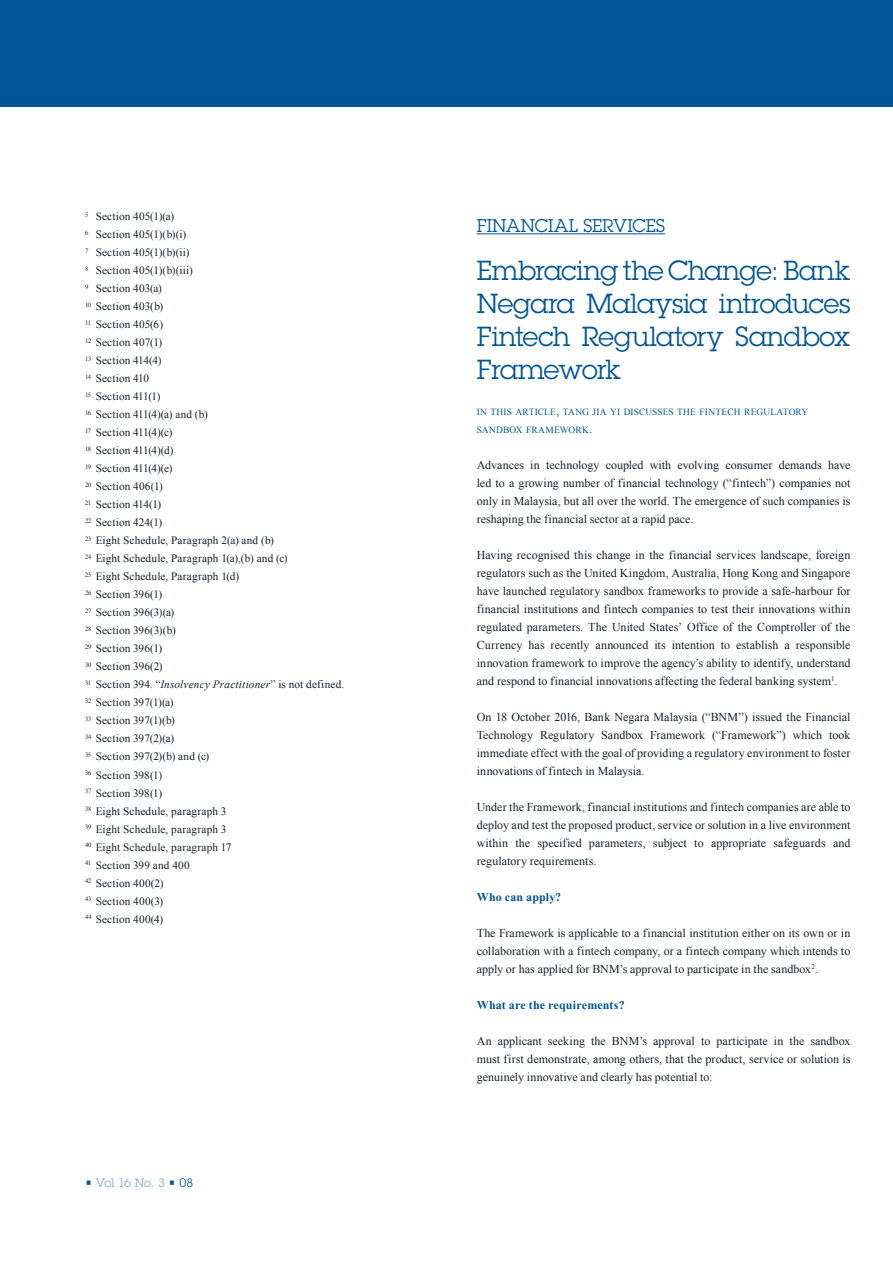
<style>
.page{position:relative;width:893px;height:1263px;background:#fff}
.page>*{position:absolute;margin:0;border:0;box-sizing:border-box;transform-origin:0 0}
.t1{font:27px/33px "Lubalin Graph Std";letter-spacing:-.015em;color:#005596;text-align:justify}
.t2{font:18px "Lubalin Graph Std";letter-spacing:-.005em;color:#005596}
.t3{font:12px/18px "Times New Roman";letter-spacing:.005em;color:#152128;text-align:justify}
.t4{font:700 12px "Times New Roman";letter-spacing:.01em;color:#005596}
.t5{font:12px "Lubalin Graph Std";letter-spacing:-.015em;color:#80aacb}
.t6{font:11.25px/18px "Times New Roman";letter-spacing:.01em;color:#152128}
.t7{font:9.45px/18px "Times New Roman";letter-spacing:.01em;color:#005596}
.s1{font-style:italic}
.s2{font-size:13.5px}
.s3{color:#005596}
</style>
<div class="page">
<div style="left:0;top:0;width:893px;height:106px;background:#005596"></div>
<hr style="left:477px;top:233px;width:188px;height:1px;background:#005596">
<p class="t6" style="left:85px;top:207px;width:261px"><sup>5</sup> Section 405(1)(a)<br><sup>6</sup> Section 405(1)(b)(i)<br><sup>7</sup> Section 405(1)(b)(ii)<br><sup>8</sup> Section 405(1)(b)(iii)<br><sup>9</sup> Section 403(a)<br><sup>10</sup> Section 403(b)<br><sup>11</sup> Section 405(6)<br><sup>12</sup> Section 407(1)<br><sup>13</sup> Section 414(4)<br><sup>14</sup> Section 410<br><sup>15</sup> Section 411(1)<br><sup>16</sup> Section 411(4)(a) and (b)<br><sup>17</sup> Section 411(4)(c)<br><sup>18</sup> Section 411(4)(d)<br><sup>19</sup> Section 411(4)(e)<br><sup>20</sup> Section 406(1)<br><sup>21</sup> Section 414(1)<br><sup>22</sup> Section 424(1)<br><sup>23</sup> Eight Schedule, Paragraph 2(a) and (b)<br><sup>24</sup> Eight Schedule, Paragraph 1(a),(b) and (c)<br><sup>25</sup> Eight Schedule, Paragraph 1(d)<br><sup>26</sup> Section 396(1)<br><sup>27</sup> Section 396(3)(a)<br><sup>28</sup> Section 396(3)(b)<br><sup>29</sup> Section 396(1)<br><sup>30</sup> Section 396(2)<br><sup>31</sup> Section 394. “<span class="s1">Insolvency Practitioner</span>” is not defined.<br><sup>32</sup> Section 397(1)(a)<br><sup>33</sup> Section 397(1)(b)<br><sup>34</sup> Section 397(2)(a)<br><sup>35</sup> Section 397(2)(b) and (c)<br><sup>36</sup> Section 398(1)<br><sup>37</sup> Section 398(1)<br><sup>38</sup> Eight Schedule, paragraph 3<br><sup>39</sup> Eight Schedule, paragraph 3<br><sup>40</sup> Eight Schedule, paragraph 17<br><sup>41</sup> Section 399 and 400<br><sup>42</sup> Section 400(2)<br><sup>43</sup> Section 400(3)<br><sup>44</sup> Section 400(4)</p>
<h2 class="t2" style="left:477px;top:214px;width:190px">FINANCIAL SERVICES</h2>
<h1 class="t1" style="left:477px;top:254px;width:375px">Embracing the Change: Bank Negara Malaysia introduces Fintech Regulatory Sandbox Framework</h1>
<p class="t7" style="left:477px;top:403px;width:333px">IN THIS ARTICLE<span class="s2">,</span> TANG JIA YI DISCUSSES THE FINTECH REGULATORY<br>SANDBOX FRAMEWORK<span class="s2">.</span></p>
<p class="t3" style="left:477px;top:456px;width:375px">Advances in technology coupled with evolving consumer demands have led to a growing number of financial technology (“fintech”) companies not only in Malaysia, but all over the world. The emergence of such companies is reshaping the financial sector at a rapid pace.</p>
<p class="t3" style="left:477px;top:546px;width:375px">Having recognised this change in the financial services landscape, foreign regulators such as the United Kingdom, Australia, Hong Kong and Singapore have launched regulatory sandbox frameworks to provide a safe-harbour for financial institutions and fintech companies to test their innovations within regulated parameters. The United States’ Office of the Comptroller of the Currency has recently announced its intention to establish a responsible innovation framework to improve the agency’s ability to identify, understand and respond to financial innovations affecting the federal banking system<sup>1</sup>.</p>
<p class="t3" style="left:477px;top:708px;width:375px">On 18 October 2016, Bank Negara Malaysia (“BNM”) issued the Financial Technology Regulatory Sandbox Framework (“Framework”) which took immediate effect with the goal of providing a regulatory environment to foster innovations of fintech in Malaysia.</p>
<p class="t3" style="left:477px;top:798px;width:375px">Under the Framework, financial institutions and fintech companies are able to deploy and test the proposed product, service or solution in a live environment within the specified parameters, subject to appropriate safeguards and regulatory requirements.</p>
<p class="t4" style="left:477px;top:890px;width:86px">Who can apply?</p>
<p class="t3" style="left:477px;top:924px;width:375px">The Framework is applicable to a financial institution either on its own or in collaboration with a fintech company, or a fintech company which intends to apply or has applied for BNM’s approval to participate in the sandbox<sup>2</sup>.</p>
<p class="t4" style="left:477px;top:998px;width:149px">What are the requirements?</p>
<p class="t3" style="left:477px;top:1032px;width:375px">An applicant seeking the BNM’s approval to participate in the sandbox must first demonstrate, among others, that the product, service or solution is genuinely innovative and clearly has potential to:</p>
<p class="t5" style="left:85px;top:1175px;width:110px"><span class="s3">•</span> Vol 16 No. 3 <span class="s3">• 08</span></p>
</div>
